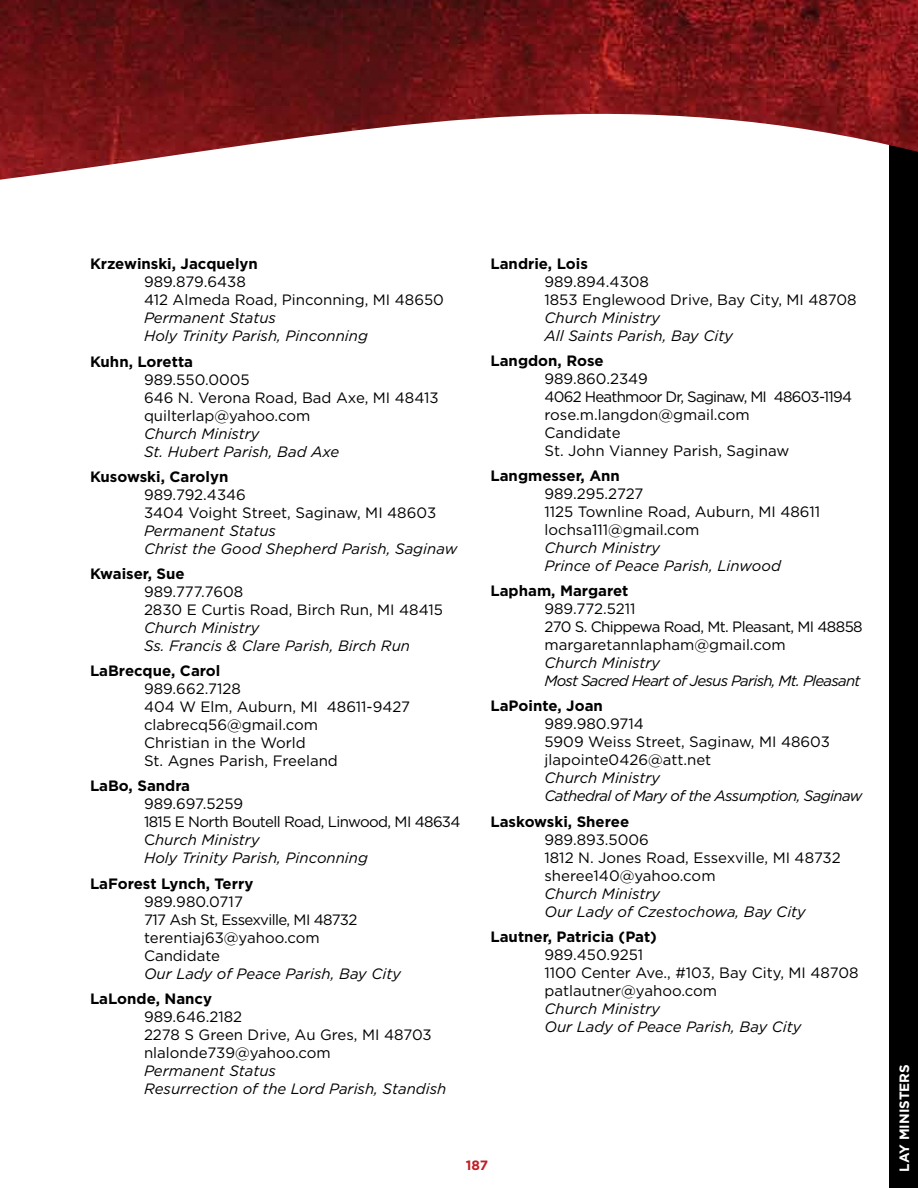
<style>
.page{position:relative;width:918px;height:1188px;background:#fff}
.page>*{position:absolute;margin:0;border:0;box-sizing:border-box;transform-origin:0 0}
.t1{font:15px/18px "Gotham";color:#000}
.t2{font:italic 15px/18px "Gotham";color:#000}
.t3{font:700 15px "Gotham";color:#000}
.t4{font:15px/18px "Gotham";letter-spacing:-.04em;color:#000}
.t5{font:15px/18px "Gotham";letter-spacing:-.02em;color:#000}
.t6{font:italic 15px/18px "Gotham";letter-spacing:-.05em;color:#000}
.t7{font:italic 15px/18px "Gotham";letter-spacing:-.04em;color:#000}
.t8{font:700 13.5px "Gotham";color:#fff}
.t9{font:700 13.5px "Gotham";color:#bf2026}
.s1{font-style:italic}
</style>
<div class="page">
<div style="left:889px;top:0;width:29px;height:1188px;background:#000"></div>
<img style="left:0;top:0;width:918px;height:180px">
<p class="t3" style="left:90px;top:254px;width:169px">Krzewinski, Jacquelyn</p>
<p class="t1" style="left:144px;top:273px;width:301px">989.879.6438<br>412 Almeda Road, Pinconning, MI 48650</p>
<p class="t2" style="left:144px;top:309px;width:226px">Permanent Status<br>Holy Trinity Parish, Pinconning</p>
<p class="t3" style="left:90px;top:351px;width:105px">Kuhn, Loretta</p>
<p class="t1" style="left:144px;top:370px;width:296px">989.550.0005<br>646 N. Verona Road, Bad Axe, MI 48413 quilterlap@yahoo.com</p>
<p class="t2" style="left:144px;top:424px;width:197px">Church Ministry<br>St. Hubert Parish, Bad Axe</p>
<p class="t3" style="left:90px;top:467px;width:140px">Kusowski, Carolyn</p>
<p class="t1" style="left:144px;top:485px;width:294px">989.792.4346<br>3404 Voight Street, Saginaw, MI 48603</p>
<p class="t2" style="left:144px;top:521px;width:315px">Permanent Status<br>Christ the Good Shepherd Parish, Saginaw</p>
<p class="t3" style="left:90px;top:564px;width:96px">Kwaiser, Sue</p>
<p class="t1" style="left:144px;top:582px;width:301px">989.777.7608<br>2830 E Curtis Road, Birch Run, MI 48415</p>
<p class="t2" style="left:144px;top:618px;width:268px">Church Ministry<br>Ss. Francis &amp; Clare Parish, Birch Run</p>
<p class="t3" style="left:90px;top:661px;width:132px">LaBrecque, Carol</p>
<p class="t1" style="left:144px;top:680px;width:268px">989.662.7128<br>404 W Elm, Auburn, MI 48611-9427 clabrecq56@gmail.com<br>Christian in the World<br>St. Agnes Parish, Freeland</p>
<p class="t3" style="left:90px;top:776px;width:102px">LaBo, Sandra</p>
<p class="t4" style="left:144px;top:795px;width:318px">989.697.5259<br>1815 E North Boutell Road, Linwood, MI 48634<br>C<span class="s1">hurch Ministry<br>Holy Trinity Parish, Pinconning</span></p>
<p class="t3" style="left:90px;top:873px;width:165px">LaForest Lynch, Terry</p>
<p class="t1" style="left:144px;top:892px;width:215px">989.980.0717<br>717 Ash St, Essexville, MI 48732 terentiaj63@yahoo.com<br>Candidate</p>
<p class="t2" style="left:144px;top:964px;width:259px">Our Lady of Peace Parish, Bay City</p>
<p class="t3" style="left:90px;top:989px;width:124px">LaLonde, Nancy</p>
<p class="t1" style="left:144px;top:1007px;width:289px">989.646.2182<br>2278 S Green Drive, Au Gres, MI 48703 nlalonde739@yahoo.com</p>
<p class="t2" style="left:144px;top:1061px;width:304px">Permanent Status<br>Resurrection of the Lord Parish, Standish</p>
<p class="t3" style="left:490px;top:253px;width:99px">Landrie, Lois</p>
<p class="t1" style="left:544px;top:272px;width:314px">989.894.4308<br>1853 Englewood Drive, Bay City, MI 48708</p>
<p class="t2" style="left:544px;top:308px;width:190px">Church Ministry<br>All Saints Parish, Bay City</p>
<p class="t3" style="left:490px;top:350px;width:115px">Langdon, Rose</p>
<p class="t1" style="left:544px;top:369px;width:309px">989.860.2349<br>4062 Heathmoor Dr, Saginaw, MI 48603-1194 rose.m.langdon@gmail.com<br>Candidate<br>St. John Vianney Parish, Saginaw</p>
<p class="t3" style="left:490px;top:466px;width:131px">Langmesser, Ann</p>
<p class="t1" style="left:544px;top:484px;width:277px">989.295.2727<br>1125 Townline Road, Auburn, MI 48611 lochsa111@gmail.com</p>
<p class="t2" style="left:544px;top:538px;width:238px">Church Ministry<br>Prince of Peace Parish, Linwood</p>
<p class="t3" style="left:490px;top:581px;width:140px">Lapham, Margaret</p>
<p class="t5" style="left:544px;top:599px;width:320px">989.772.5211<br>270 S. Chippewa Road, Mt. Pleasant, MI 48858 margaretannlapham@gmail.com</p>
<p class="t6" style="left:544px;top:653px;width:317px">Church Ministry<br>Most Sacred Heart of Jesus Parish, Mt. Pleasant</p>
<p class="t3" style="left:490px;top:696px;width:114px">LaPointe, Joan</p>
<p class="t1" style="left:544px;top:715px;width:287px">989.980.9714<br>5909 Weiss Street, Saginaw, MI 48603 jlapointe0426@att.net</p>
<p class="t7" style="left:544px;top:769px;width:319px">Church Ministry<br>Cathedral of Mary of the Assumption, Saginaw</p>
<p class="t3" style="left:490px;top:811px;width:140px">Laskowski, Sheree</p>
<p class="t1" style="left:544px;top:830px;width:298px">989.893.5006<br>1812 N. Jones Road, Essexville, MI 48732 sheree140@yahoo.com</p>
<p class="t2" style="left:544px;top:884px;width:263px">Church Ministry<br>Our Lady of Czestochowa, Bay City</p>
<p class="t3" style="left:490px;top:926px;width:168px">Lautner, Patricia (Pat)</p>
<p class="t1" style="left:544px;top:945px;width:316px">989.450.9251<br>1100 Center Ave., #103, Bay City, MI 48708 patlautner@yahoo.com</p>
<p class="t2" style="left:544px;top:999px;width:259px">Church Ministry<br>Our Lady of Peace Parish, Bay City</p>
<p class="t9" style="left:466px;top:1156px;width:24px">187</p>
<p class="t8" style="left:896px;top:1172px;width:109px;rotate:-90deg">lay ministers</p>
</div>
